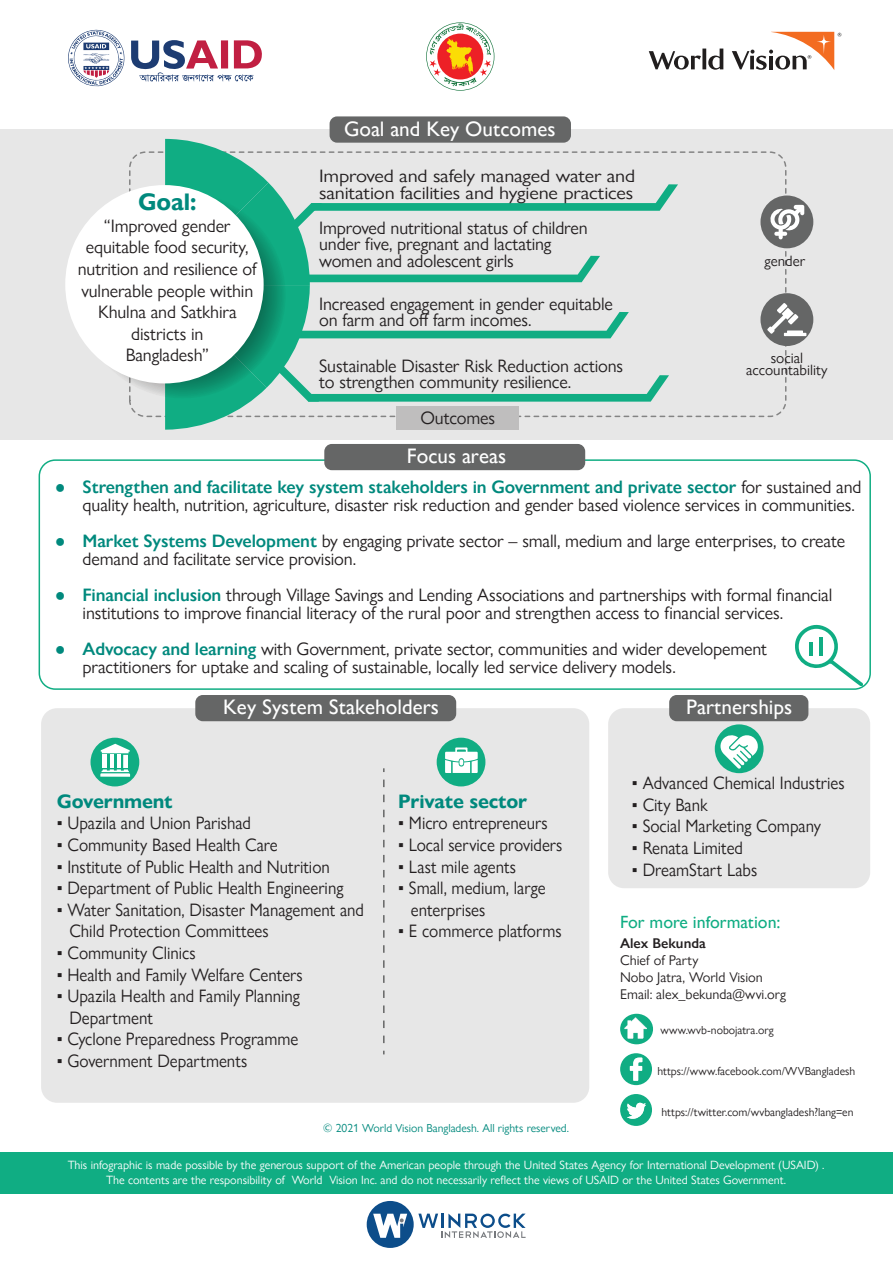
<style>
.page{position:relative;width:893px;height:1263px;background:#fff}
.page>*{position:absolute;margin:0;border:0;box-sizing:border-box;transform-origin:0 0}
.t1{font:700 24px "Gill Sans Nova";color:#00897d}
.t2{font:500 21px "Gill Sans Nova";color:#fff}
.t3{font:700 19.5px "Gill Sans Nova";letter-spacing:-.01em;color:#00897d}
.t4{font:18px/21.6px "Gill Sans Nova";letter-spacing:-.01em;color:#231f20}
.t5{font:18px/21.6px "Gill Sans Nova";letter-spacing:-.01em;color:#231f20;scale:.94 1}
.t6{font:18px/16.5px "Gill Sans Nova";letter-spacing:-.01em;color:#231f20;scale:1.12 1}
.t7{font:500 17.7px "Gill Sans Nova";color:#10ad83}
.t8{font:15px/12px "Gill Sans Nova";color:#231f20;text-align:center}
.t9{font:14.1px/17px "Gill Sans Nova";color:#231f20}
.t10{font:600 14.1px "Gill Sans Nova";color:#231f20}
.t11{font:12px/14.4px "Gill Sans Nova";color:#fff;text-align:center}
.t12{font:11.7px "Gill Sans Nova";color:#231f20}
.t13{font:11.7px "Gill Sans Nova";color:#00897d}
.s1{font-weight:600;color:#00897d}
</style>
<div class="page">
<div style="left:620px;top:1014px;width:33px;height:30px;background:#10ad83;border-radius:50%"></div>
<img style="left:625px;top:1017px;width:21px;height:21px">
<div style="left:620px;top:1053px;width:32px;height:32px;background:#10ad83;border-radius:50%"></div>
<svg style="left:630px;top:1057px;width:12px;height:24px"></svg>
<svg style="left:620px;top:1094px;width:32px;height:32px"></svg>
<div style="left:0;top:1152px;width:893px;height:42px;background:#10ad83"></div>
<svg style="left:367px;top:1201px;width:159px;height:47px"></svg>
<svg style="left:426px;top:22px;width:68px;height:69px"></svg>
<svg style="left:131px;top:40px;width:131px;height:42px"></svg>
<svg style="left:68px;top:30px;width:57px;height:57px"></svg>
<svg style="left:649px;top:32px;width:192px;height:38px"></svg>
<div style="left:41px;top:708px;width:548px;height:395px;background:#e7e7e7;border-radius:16px"></div>
<div style="left:195px;top:695px;width:261px;height:26px;background:#656666;border-radius:8px"></div>
<div style="left:608px;top:708px;width:262px;height:180px;background:#e7e7e7;border-radius:16px"></div>
<div style="left:669px;top:695px;width:139px;height:26px;background:#656666;border-radius:7px"></div>
<div style="left:39px;top:459px;width:832px;height:231px;border:2px solid #10ad83;border-radius:16px"></div>
<div style="left:324px;top:444px;width:261px;height:26px;background:#656666;border-radius:8px"></div>
<svg style="left:795px;top:624px;width:68px;height:62px"></svg>
<div style="left:799px;top:629px;width:35px;height:35px;background:#fff;border-radius:50%"></div>
<hr style="left:819px;top:637px;width:4px;height:19px;background:#10ad83">
<hr style="left:810px;top:642px;width:3px;height:14px;background:#10ad83">
<svg style="left:383px;top:779px;width:2px;height:275px"></svg>
<div style="left:91px;top:738px;width:48px;height:48px;background:#10ad83;border-radius:50%"></div>
<svg style="left:100px;top:744px;width:30px;height:33px"></svg>
<div style="left:437px;top:738px;width:48px;height:48px;background:#10ad83;border-radius:50%"></div>
<svg style="left:445px;top:747px;width:33px;height:26px"></svg>
<div style="left:715px;top:724px;width:48px;height:49px;background:#10ad83;border-radius:50%"></div>
<svg style="left:719px;top:732px;width:39px;height:37px"></svg>
<div style="left:0;top:129px;width:893px;height:311px;background:#e7e7e7"></div>
<div style="left:330px;top:116px;width:241px;height:27px;background:#656666;border-radius:8px"></div>
<svg style="left:165px;top:139px;width:513px;height:291px"></svg>
<svg style="left:80px;top:192px;width:206px;height:206px;background:#1d9575"></svg>
<div style="left:65px;top:185px;width:199px;height:198px;background:#fff;border-radius:50%"></div>
<div style="left:760px;top:195px;width:53px;height:53px;background:#656666;border-radius:50%"></div>
<svg style="left:770px;top:205px;width:34px;height:35px"></svg>
<div style="left:760px;top:293px;width:53px;height:53px;background:#656666;border-radius:50%"></div>
<svg style="left:767px;top:303px;width:31px;height:31px"></svg>
<hr style="left:784px;top:333px;width:22px;height:3px;background:#fff">
<svg style="left:787px;top:330px;width:16px;height:4px"></svg>
<div style="left:397px;top:406px;width:122px;height:24px;background:#bfbebe"></div>
<h1 class="t1" style="left:138px;top:187px;width:60px">Goal:</h1>
<p class="t4" style="left:78px;top:215px;width:180px;text-align:center">“Improved gender equitable food security, nutrition and resilience of vulnerable people within<br>Khulna and Satkhira districts in<br>Bangladesh”</p>
<p class="t2" style="left:344px;top:116px;width:213px">Goal and Key Outcomes</p>
<p class="t6" style="left:319px;top:167px;width:284px">Improved and safely managed water and sanitation facilities and hygiene practices</p>
<p class="t4" style="left:319px;top:219px;width:270px;line-height:16.5px">Improved nutritional status of children under five, pregnant and lactating women and adolescent girls</p>
<p class="t4" style="left:319px;top:295px;width:295px;line-height:16.5px">Increased engagement in gender equitable on farm and off farm incomes.</p>
<p class="t4" style="left:319px;top:357px;width:306px;line-height:16.5px">Sustainable Disaster Risk Reduction actions to strengthen community resilience.</p>
<p class="t4" style="left:420px;top:407px;width:76px">Outcomes</p>
<p class="t2" style="left:407px;top:443px;width:101px">Focus areas</p>
<p class="t8" style="left:764px;top:255px;width:42px">gender</p>
<p class="t8" style="left:746px;top:352px;width:83px">social accountability</p>
<p class="t4" style="left:83px;top:477px;width:780px;line-height:18px;text-indent:-28px"><span class="s1">● Strengthen and facilitate key system stakeholders in Government and private sector</span> for sustained and quality health, nutrition, agriculture, disaster risk reduction and gender based violence services in communities.</p>
<p class="t4" style="left:83px;top:531px;width:764px;line-height:18px;text-indent:-28px"><span class="s1">● Market Systems Development</span> by engaging private sector – small, medium and large enterprises, to create demand and facilitate service provision.</p>
<p class="t4" style="left:83px;top:585px;width:751px;line-height:18px;text-indent:-28px"><span class="s1">● Financial inclusion</span> through Village Savings and Lending Associations and partnerships with formal financial institutions to improve financial literacy of the rural poor and strengthen access to financial services.</p>
<p class="t4" style="left:83px;top:639px;width:686px;line-height:18px;text-indent:-28px"><span class="s1">● Advocacy and learning</span> with Government, private sector, communities and wider developement practitioners for uptake and scaling of sustainable, locally led service delivery models.</p>
<p class="t2" style="left:223px;top:694px;width:217px">Key System Stakeholders</p>
<p class="t2" style="left:686px;top:694px;width:108px">Partnerships</p>
<p class="t3" style="left:57px;top:789px;width:117px">Government</p>
<p class="t5" style="left:57px;top:812px;width:208px">▪ Upazila and Union Parishad</p>
<p class="t5" style="left:57px;top:834px;width:237px">▪ Community Based Health Care</p>
<p class="t5" style="left:57px;top:855px;width:292px">▪ Institute of Public Health and Nutrition</p>
<p class="t5" style="left:57px;top:877px;width:307px">▪ Department of Public Health Engineering</p>
<p class="t5" style="left:69px;top:899px;width:315px;text-indent:-13px">▪ Water Sanitation, Disaster Management and<br>Child Protection Committees</p>
<p class="t5" style="left:57px;top:942px;width:149px">▪ Community Clinics</p>
<p class="t5" style="left:57px;top:963px;width:263px">▪ Health and Family Welfare Centers</p>
<p class="t5" style="left:69px;top:985px;width:247px;text-indent:-13px">▪ Upazila Health and Family Planning<br>Department</p>
<p class="t5" style="left:57px;top:1028px;width:259px">▪ Cyclone Preparedness Programme</p>
<p class="t5" style="left:57px;top:1050px;width:204px">▪ Government Departments</p>
<p class="t3" style="left:398px;top:789px;width:130px">Private sector</p>
<p class="t5" style="left:398px;top:812px;width:160px">▪ Micro entrepreneurs</p>
<p class="t5" style="left:398px;top:834px;width:176px">▪ Local service providers</p>
<p class="t5" style="left:398px;top:855px;width:127px">▪ Last mile agents</p>
<p class="t5" style="left:411px;top:877px;width:145px;text-indent:-13px">▪ Small, medium, large enterprises</p>
<p class="t5" style="left:398px;top:920px;width:175px">▪ E commerce platforms</p>
<p class="t13" style="left:323px;top:1121px;width:247px">© 2021 World Vision Bangladesh. All rights reserved.</p>
<p class="t5" style="left:632px;top:772px;width:228px">▪ Advanced Chemical Industries</p>
<p class="t5" style="left:632px;top:793px;width:82px">▪ City Bank</p>
<p class="t5" style="left:632px;top:815px;width:203px">▪ Social Marketing Company</p>
<p class="t5" style="left:632px;top:837px;width:120px">▪ Renata Limited</p>
<p class="t5" style="left:632px;top:858px;width:135px">▪ DreamStart Labs</p>
<p class="t7" style="left:620px;top:911px;width:162px">For more information:</p>
<p class="t10" style="left:620px;top:934px;width:87px">Alex Bekunda</p>
<p class="t9" style="left:620px;top:951px;width:167px">Chief of Party<br>Nobo Jatra, World Vision<br>Email: alex_bekunda@wvi.org</p>
<p class="t12" style="left:660px;top:1023px;width:115px">www.wvb-nobojatra.org</p>
<p class="t12" style="left:657px;top:1064px;width:199px">https://www.facebook.com/WVBangladesh</p>
<p class="t12" style="left:661px;top:1105px;width:194px">https://twitter.com/wvbangladesh?lang=en</p>
<p class="t11" style="left:68px;top:1158px;width:758px">This infographic is made possible by the generous support of the American people through the United States Agency for International Development (USAID) .<br>The contents are the responsibility of World Vision Inc. and do not necessarily reflect the views of USAID or the United States Government.</p>
</div>
